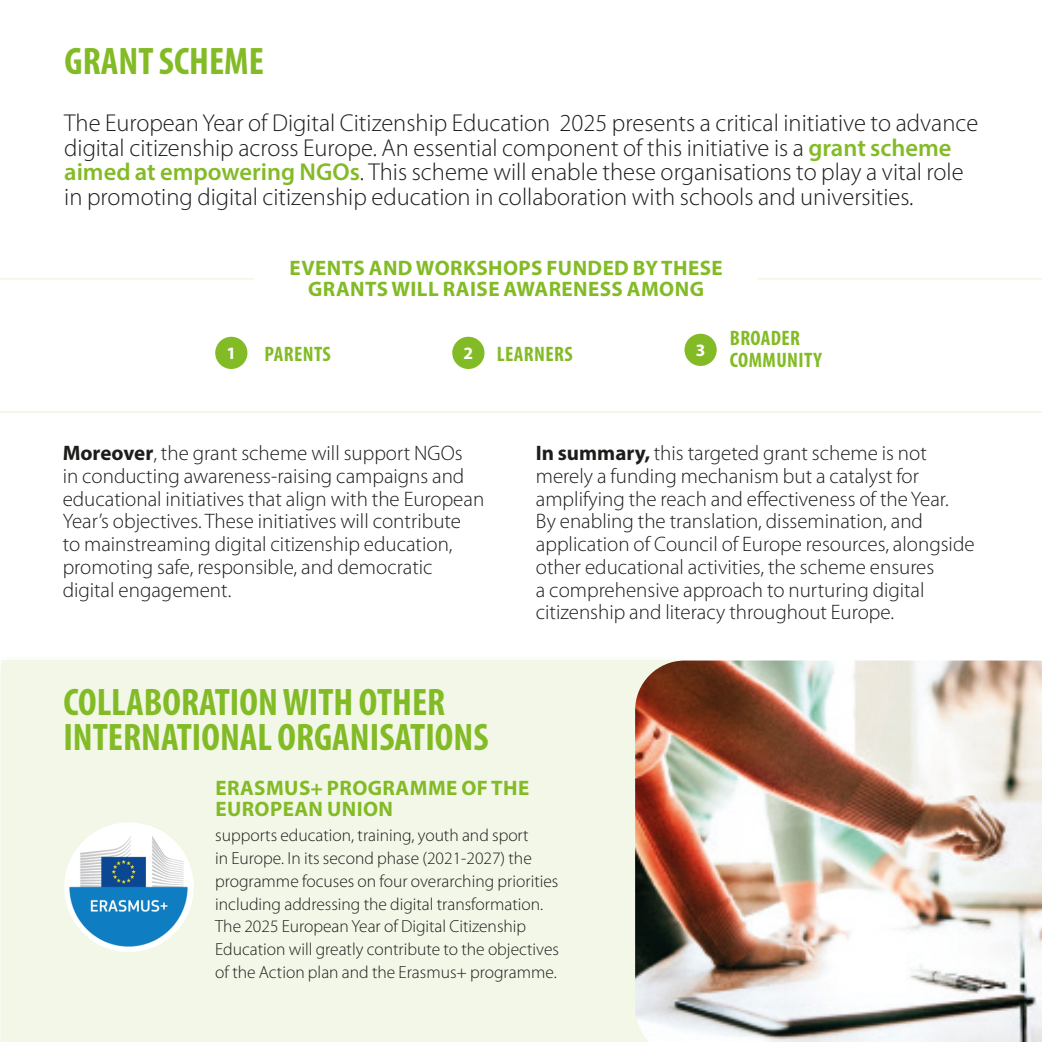
<style>
.page{position:relative;width:1042px;height:1042px;background:#fff}
.page>*{position:absolute;margin:0;border:0;box-sizing:border-box;transform-origin:0 0}
.t1{font:700 condensed 38.5px/35px "Myriad Pro";color:#83bb26}
.t2{font:300 24.5px/24.5px "Myriad Pro";color:#1d1d1b}
.t3{font:300 21px/22.8px "Myriad Pro";color:#1d1d1b}
.t4{font:700 21px/21px "Myriad Pro";letter-spacing:.02em;color:#83bb26;text-align:center}
.t5{font:700 condensed 21px/22.8px "Myriad Pro";letter-spacing:.02em;color:#83bb26}
.t6{font:300 17.5px/22.8px "Myriad Pro";color:#1d1d1b}
.t7{font:700 17.32px "Myriad Pro";color:#fff}
.s1{font-weight:600;color:#83bb26}
.s2{font-weight:700}
</style>
<div class="page">
<hr style="left:0;top:278px;width:1042px;height:2px;background:#f2f7e8">
<hr style="left:0;top:411px;width:1042px;height:2px;background:#f2f7e8">
<div style="left:1px;top:660px;width:674px;height:382px;background:#f2f7e8"></div>
<div style="left:255px;top:246px;width:502px;height:82px;background:#fff;border-radius:25px"></div>
<div style="left:215px;top:337px;width:32px;height:32px;background:#83bb26;border-radius:50%"></div>
<div style="left:452px;top:337px;width:32px;height:32px;background:#83bb26;border-radius:50%"></div>
<div style="left:684px;top:334px;width:33px;height:32px;background:#83bb26;border-radius:50%"></div>
<img style="left:635px;top:660px;width:407px;height:382px">
<div style="left:64px;top:822px;width:130px;height:130px;background:#fff;border-radius:50%"></div>
<img style="left:68px;top:826px;width:120px;height:121px">
<p class="t1" style="left:65px;top:42px;width:201px">GRANT SCHEME</p>
<p class="t2" style="left:64px;top:111px;width:915px">The European Year of Digital Citizenship Education 2025 presents a critical initiative to advance digital citizenship across Europe. An essential component of this initiative is a <span class="s1">grant scheme aimed at empowering NGOs</span>. This scheme will enable these organisations to play a vital role in promoting digital citizenship education in collaboration with schools and universities.</p>
<p class="t4" style="left:289px;top:257px;width:435px">EVENTS AND WORKSHOPS FUNDED BY THESE<br>GRANTS WILL RAISE AWARENESS AMONG</p>
<p class="t7" style="left:226px;top:342px;width:11px">1</p>
<p class="t5" style="left:265px;top:342px;width:68px">PARENTS</p>
<p class="t7" style="left:463px;top:342px;width:11px">2</p>
<p class="t5" style="left:497px;top:342px;width:77px">LEARNERS</p>
<p class="t7" style="left:696px;top:339px;width:11px">3</p>
<p class="t5" style="left:730px;top:326px;width:94px">BROADER<br>COMMUNITY</p>
<p class="t3" style="left:63px;top:441px;width:423px"><span class="s2">Moreover</span>, the grant scheme will support NGOs<br>in conducting awareness-raising campaigns and educational initiatives that align with the European Year’s objectives. These initiatives will contribute<br>to mainstreaming digital citizenship education, promoting safe, responsible, and democratic digital engagement.</p>
<p class="t3" style="left:536px;top:441px;width:440px"><span class="s2">In summary,</span> this targeted grant scheme is not merely a funding mechanism but a catalyst for amplifying the reach and effectiveness of the Year.<br>By enabling the translation, dissemination, and application of Council of Europe resources, alongside other educational activities, the scheme ensures<br>a comprehensive approach to nurturing digital citizenship and literacy throughout Europe.</p>
<p class="t1" style="left:63px;top:683px;width:427px">COLLABORATION WITH OTHER<br>INTERNATIONAL ORGANISATIONS</p>
<p class="t4" style="left:215px;top:777px;width:315px;text-align:left">ERASMUS+ PROGRAMME OF THE<br>EUROPEAN UNION</p>
<p class="t6" style="left:215px;top:824px;width:345px">supports education, training, youth and sport<br>in Europe. In its second phase (2021-2027) the programme focuses on four overarching priorities including addressing the digital transformation.<br>The 2025 European Year of Digital Citizenship Education will greatly contribute to the objectives of the Action plan and the Erasmus+ programme.</p>
</div>
